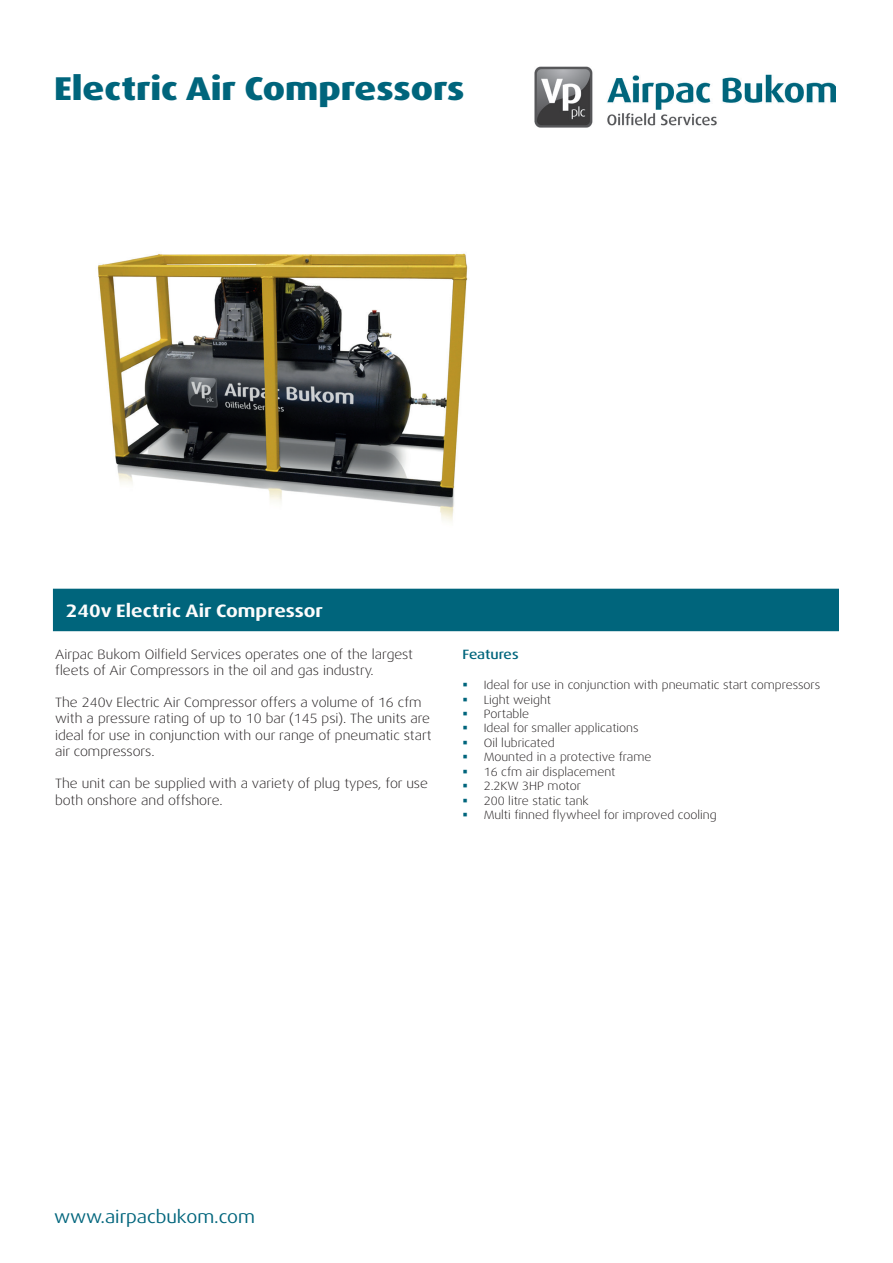
<style>
.page{position:relative;width:893px;height:1263px;background:#fff}
.page>*{position:absolute;margin:0;border:0;box-sizing:border-box;transform-origin:0 0}
.t1{font:800 expanded 33px "Dax OT";color:#00657c}
.t2{font:700 expanded 18px "Dax OT";color:#fcfcfc}
.t3{font:expanded 18px "Dax OT";color:#00657c}
.t4{font:300 expanded 13.5px/16.2px "Dax OT";color:#231f20}
.t5{font:500 expanded 13.5px "Dax OT";letter-spacing:-.01em;color:#00657c}
.t6{font:300 expanded 12px/14.4px "Dax OT";color:#231f20}
</style>
<div class="page">
<img style="left:534px;top:67px;width:301px;height:61px">
<img style="left:97px;top:253px;width:371px;height:269px">
<div style="left:53px;top:589px;width:786px;height:42px;background:#00657c"></div>
<h1 class="t1" style="left:54px;top:67px;width:412px">Electric Air Compressors</h1>
<h2 class="t2" style="left:66px;top:599px;width:259px">240v Electric Air Compressor</h2>
<p class="t4" style="left:55px;top:646px;width:359px">Airpac Bukom Oilfield Services operates one of the largest fleets of Air Compressors in the oil and gas industry.</p>
<p class="t4" style="left:55px;top:695px;width:378px">The 240v Electric Air Compressor offers a volume of 16 cfm with a pressure rating of up to 10 bar (145 psi). The units are ideal for use in conjunction with our range of pneumatic start air compressors.</p>
<p class="t4" style="left:55px;top:776px;width:374px">The unit can be supplied with a variety of plug types, for use both onshore and offshore.</p>
<p class="t5" style="left:462px;top:645px;width:58px">Features</p>
<p class="t6" style="left:484px;top:678px;width:338px">Ideal for use in conjunction with pneumatic start compressors<br>Light weight<br>Portable<br>Ideal for smaller applications<br>Oil lubricated<br>Mounted in a protective frame<br>16 cfm air displacement<br>2.2KW 3HP motor<br>200 litre static tank<br>Multi finned flywheel for improved cooling</p>
<h2 class="t3" style="left:54px;top:1205px;width:203px">www.airpacbukom.com</h2>
</div>
